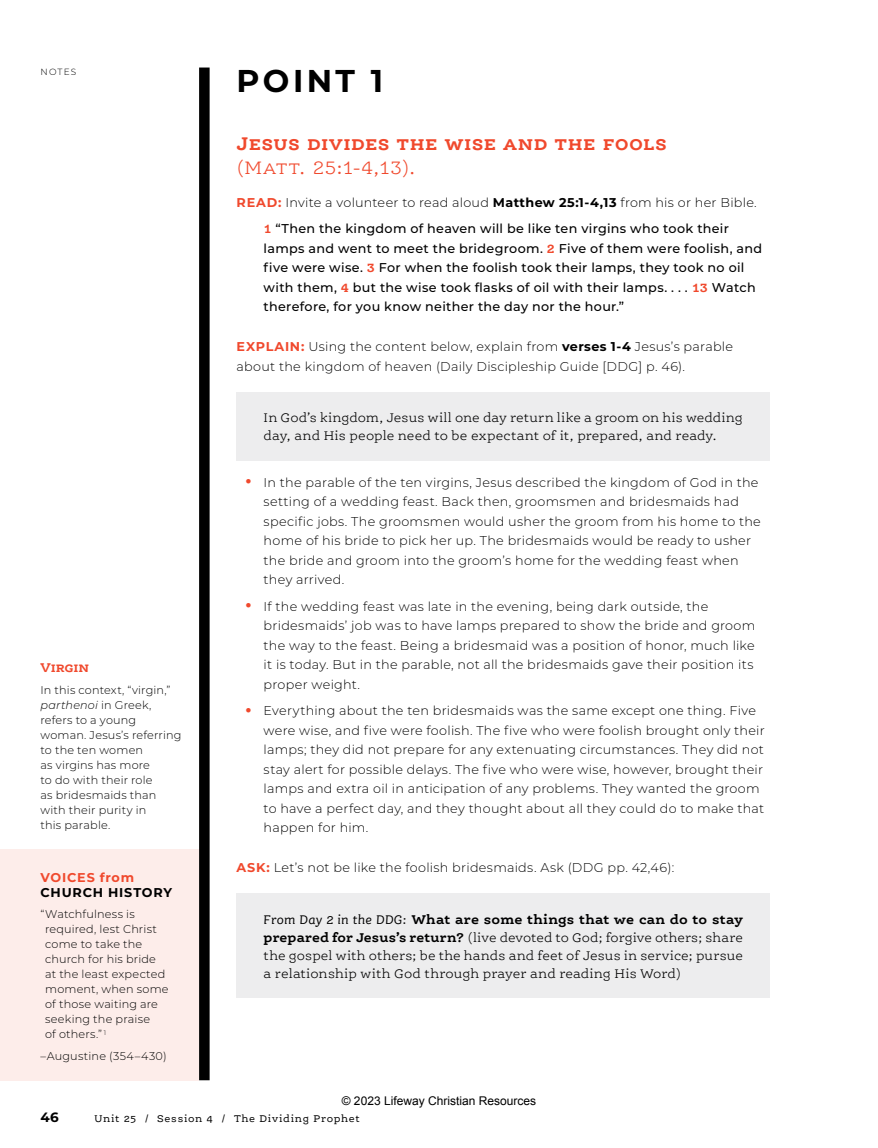
<style>
.page{position:relative;width:878px;height:1148px;background:#fff}
.page>*{position:absolute;margin:0;border:0;box-sizing:border-box;transform-origin:0 0}
.t1{font:700 31.5px "Montserrat";letter-spacing:.105em;color:#000}
.t2{font:700 19.5px "Ernestine Pro";letter-spacing:.02em;color:#f0492d}
.t3{font:300 19.5px "Ernestine Pro";letter-spacing:-.005em;color:#f0492d}
.t4{font:300 13.5px/18px "Ernestine Pro";letter-spacing:.005em;color:#000}
.t5{font:700 13.5px "Ernestine Pro";letter-spacing:-.015em;color:#f0492d}
.t6{font:700 13.5px "Montserrat";color:#000}
.t7{font:300 12.75px/19.5px "Montserrat";letter-spacing:.02em;color:#000}
.t8{font:500 12.75px/19.5px "Montserrat";letter-spacing:.025em;color:#000;text-align:center}
.t9{font:700 12.75px "Montserrat";letter-spacing:.065em;color:#000}
.t10{font:700 12.75px "Montserrat";letter-spacing:.06em;color:#f0492d}
.t11{font:12px "Arial";color:#000}
.t12{font:300 11.25px/15px "Montserrat";letter-spacing:.015em;color:#000}
.t13{font:10.5px "Ernestine Pro";letter-spacing:.065em;color:#000}
.t14{font:300 9px "Montserrat";letter-spacing:.125em;color:#000}
.s1{font-style:italic}
.s2{font-weight:700;color:#f0492d}
.s3{font-weight:300}
.s4{font-weight:700}
.s5{font-family:"Ernestine Pro";font-weight:700;color:#f0492d}
.s6{font-size:36px;color:#f0492d}
.s7{font-weight:400;font-style:italic}
</style>
<div class="page">
<div style="left:199px;top:68px;width:11px;height:1012px;background:#000"></div>
<div style="left:0;top:849px;width:199px;height:231px;background:#fdedea"></div>
<div style="left:237px;top:392px;width:533px;height:68px;background:#ededee"></div>
<div style="left:237px;top:893px;width:533px;height:104px;background:#ededee"></div>
<p class="t14" style="left:40px;top:66px;width:37px">NOTES</p>
<p class="t5" style="left:40px;top:658px;width:50px">Virgin</p>
<p class="t12" style="left:40px;top:682px;width:142px">In this context, “virgin,” <span class="s1">parthenoi</span> in Greek, refers to a young woman. Jesus’s referring to the ten women<br>as virgins has more<br>to do with their role<br>as bridesmaids than with their purity in<br>this parable.</p>
<p class="t10" style="left:40px;top:868px;width:95px">VOICES from</p>
<p class="t9" style="left:40px;top:883px;width:133px">CHURCH HISTORY</p>
<p class="t12" style="left:45px;top:906px;width:125px;text-indent:-5px">“Watchfulness is required, lest Christ come to take the church for his bride at the least expected moment, when some of those waiting are seeking the praise<br>of others.” <sup>1</sup></p>
<p class="t12" style="left:41px;top:1048px;width:128px">–Augustine (354–430)</p>
<h1 class="t1" style="left:237px;top:58px;width:148px">POINT 1</h1>
<h2 class="t2" style="left:237px;top:131px;width:432px">Jesus divides the wise and the fools</h2>
<h2 class="t3" style="left:237px;top:156px;width:180px">(Matt. 25:1-4,13).</h2>
<p class="t8" style="left:237px;top:189px;width:521px;line-height:26.2px"><span class="s2">READ:</span> <span class="s3">Invite a volunteer to read aloud</span> <span class="s4">Matthew 25:1-4,13</span> <span class="s3">from his or her Bible.<br></span><span class="s5">1</span> “Then the kingdom of heaven will be like ten virgins who took their</p>
<p class="t8" style="left:263px;top:238px;width:500px;text-align:left">lamps and went to meet the bridegroom. <span class="s5">2</span> Five of them were foolish, and five were wise. <span class="s5">3</span> For when the foolish took their lamps, they took no oil with them, <span class="s5">4</span> but the wise took flasks of oil with their lamps. . . . <span class="s5">13</span> Watch therefore, for you know neither the day nor the hour.”</p>
<p class="t7" style="left:236px;top:336px;width:498px"><span class="s2">EXPLAIN:</span> Using the content below, explain from <span class="s4">verses 1-4</span> Jesus’s parable about the kingdom of heaven (Daily Discipleship Guide [DDG] p. 46).</p>
<p class="t4" style="left:263px;top:409px;width:480px">In God’s kingdom, Jesus will one day return like a groom on his wedding day, and His people need to be expectant of it, prepared, and ready.</p>
<p class="t7" style="left:263px;top:472px;width:498px;text-indent:-20px"><span class="s6">•</span> In the parable of the ten virgins, Jesus described the kingdom of God in the setting of a wedding feast. Back then, groomsmen and bridesmaids had specific jobs. The groomsmen would usher the groom from his home to the home of his bride to pick her up. The bridesmaids would be ready to usher the bride and groom into the groom’s home for the wedding feast when they arrived.</p>
<p class="t7" style="left:263px;top:596px;width:493px;text-indent:-20px"><span class="s6">•</span> If the wedding feast was late in the evening, being dark outside, the bridesmaids’ job was to have lamps prepared to show the bride and groom the way to the feast. Being a bridesmaid was a position of honor, much like it is today. But in the parable, not all the bridesmaids gave their position its proper weight.</p>
<p class="t7" style="left:263px;top:700px;width:502px;text-indent:-20px"><span class="s6">•</span> Everything about the ten bridesmaids was the same except one thing. Five were wise, and five were foolish. The five who were foolish brought only their lamps; they did not prepare for any extenuating circumstances. They did not stay alert for possible delays. The five who were wise, however, brought their lamps and extra oil in anticipation of any problems. They wanted the groom to have a perfect day, and they thought about all they could do to make that happen for him.</p>
<p class="t7" style="left:236px;top:857px;width:439px"><span class="s2">ASK:</span> Let’s not be like the foolish bridesmaids. Ask (DDG pp. 42,46):</p>
<p class="t4" style="left:263px;top:910px;width:481px;text-align:justify"><span class="s7">From Day 2 in the DDG:</span> <span class="s4">What are some things that we can do to stay prepared for Jesus’s return?</span> (live devoted to God; forgive others; share the gospel with others; be the hands and feet of Jesus in service; pursue a relationship with God through prayer and reading His Word)</p>
<p class="t11" style="left:342px;top:1092px;width:196px">© 2023 Lifeway Christian Resources</p>
<p class="t6" style="left:40px;top:1107px;width:20px">46</p>
<p class="t13" style="left:94px;top:1112px;width:267px">Unit 25 / Session 4 / The Dividing Prophet</p>
</div>
